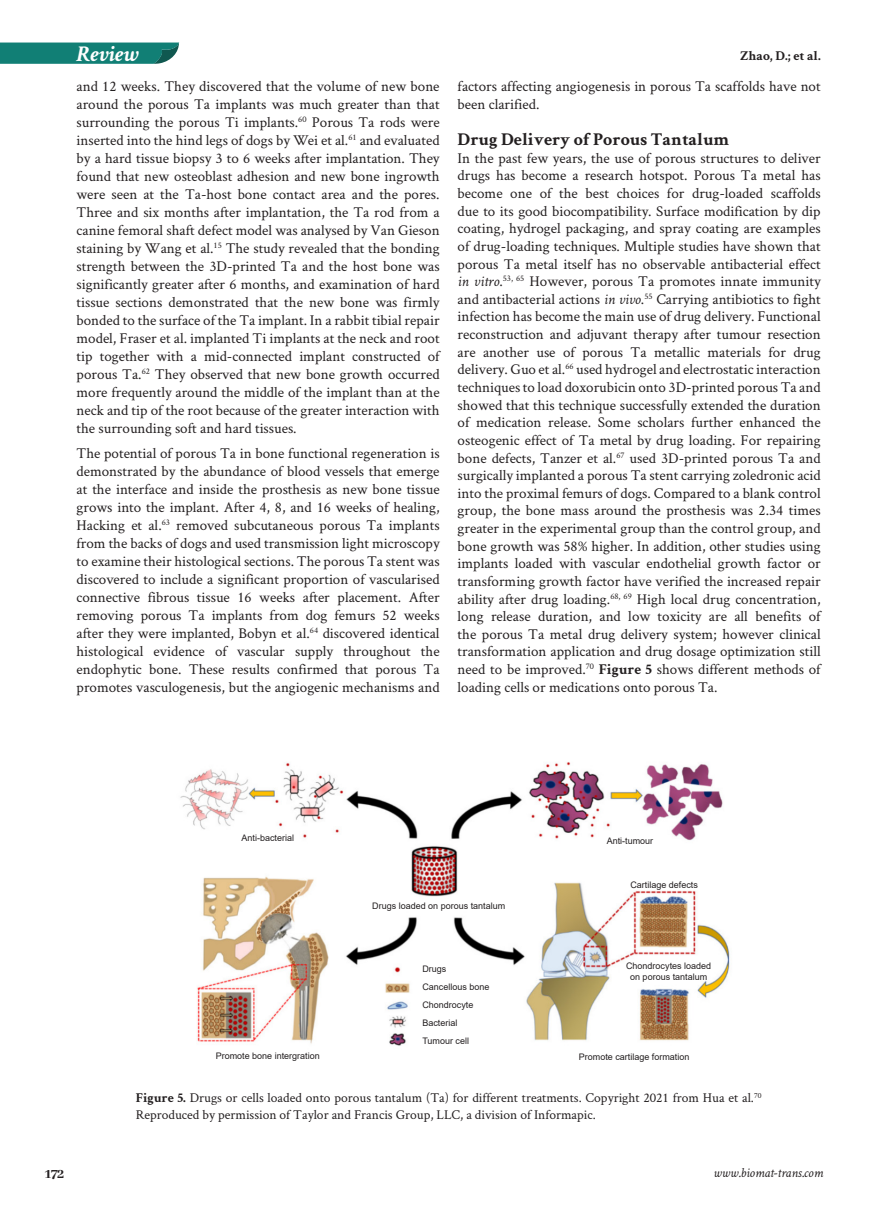
<style>
.page{position:relative;width:893px;height:1208px;background:#fff}
.page>*{position:absolute;margin:0;border:0;box-sizing:border-box;transform-origin:0 0}
.t1{font:italic 700 22.5px "Crimson Text";color:#fff}
.Content_2{font:700 18px "Crimson Text";color:#231f20}
.Content_2-2{font:15px/18px "Crimson Text";color:#231f20;text-align:justify}
.t2{font:800 15px "Abhaya Libre";color:#231f20}
.Content_2-3{font:13.5px/16.5px "Crimson Text";color:#231f20}
.t3{font:italic 13.5px "Crimson Text";color:#231f20}
.t4{font:700 13.5px "Crimson Text";color:#231f20}
.Content_2-4{font:9px/10.5px "Arial";color:#231f20;text-align:center}
.s1{font-style:italic}
.s2{font-weight:700}
</style>
<div class="page">
<svg style="left:0;top:43px;width:179px;height:21px;background:#1a8278"></svg>
<img style="left:180px;top:762px;width:550px;height:284px">
<h1 class="t1" style="left:77px;top:40px;width:64px">Review</h1>
<p class="Content_2-2" style="left:77px;top:77px;width:365px">and 12 weeks. They discovered that the volume of new bone around the porous Ta implants was much greater than that surrounding the porous Ti implants.<sup>60</sup> Porous Ta rods were inserted into the hind legs of dogs by Wei et al.<sup>61</sup> and evaluated by a hard tissue biopsy 3 to 6 weeks after implantation. They found that new osteoblast adhesion and new bone ingrowth were seen at the Ta-host bone contact area and the pores.<br>Three and six months after implantation, the Ta rod from a canine femoral shaft defect model was analysed by Van Gieson staining by Wang et al.<sup>15</sup> The study revealed that the bonding strength between the 3D-printed Ta and the host bone was significantly greater after 6 months, and examination of hard tissue sections demonstrated that the new bone was firmly bonded to the surface of the Ta implant. In a rabbit tibial repair model, Fraser et al. implanted Ti implants at the neck and root tip together with a mid-connected implant constructed of porous Ta.<sup>62</sup> They observed that new bone growth occurred more frequently around the middle of the implant than at the neck and tip of the root because of the greater interaction with the surrounding soft and hard tissues.</p>
<p class="Content_2-2" style="left:77px;top:443px;width:365px">The potential of porous Ta in bone functional regeneration is demonstrated by the abundance of blood vessels that emerge at the interface and inside the prosthesis as new bone tissue grows into the implant. After 4, 8, and 16 weeks of healing, Hacking et al.<sup>63</sup> removed subcutaneous porous Ta implants from the backs of dogs and used transmission light microscopy to examine their histological sections. The porous Ta stent was discovered to include a significant proportion of vascularised connective fibrous tissue 16 weeks after placement. After removing porous Ta implants from dog femurs 52 weeks after they were implanted, Bobyn et al.<sup>64</sup> discovered identical histological evidence of vascular supply throughout the endophytic bone. These results confirmed that porous Ta promotes vasculogenesis, but the angiogenic mechanisms and</p>
<p class="t4" style="left:740px;top:47px;width:82px">Zhao, D.; et al.</p>
<p class="Content_2-2" style="left:458px;top:77px;width:365px">factors affecting angiogenesis in porous Ta scaffolds have not been clarified.</p>
<p class="Content_2" style="left:458px;top:128px;width:273px">Drug Delivery of Porous Tantalum</p>
<p class="Content_2-2" style="left:458px;top:149px;width:365px">In the past few years, the use of porous structures to deliver drugs has become a research hotspot. Porous Ta metal has become one of the best choices for drug-loaded scaffolds due to its good biocompatibility. Surface modification by dip coating, hydrogel packaging, and spray coating are examples of drug-loading techniques. Multiple studies have shown that porous Ta metal itself has no observable antibacterial effect <span class="s1">in vitro</span>.<sup>53,</sup> <sup>65</sup> However, porous Ta promotes innate immunity and antibacterial actions <span class="s1">in vivo</span>.<sup>55</sup> Carrying antibiotics to fight infection has become the main use of drug delivery. Functional reconstruction and adjuvant therapy after tumour resection are another use of porous Ta metallic materials for drug delivery. Guo et al.<sup>66</sup> used hydrogel and electrostatic interaction techniques to load doxorubicin onto 3D-printed porous Ta and showed that this technique successfully extended the duration of medication release. Some scholars further enhanced the osteogenic effect of Ta metal by drug loading. For repairing bone defects, Tanzer et al.<sup>67</sup> used 3D-printed porous Ta and surgically implanted a porous Ta stent carrying zoledronic acid into the proximal femurs of dogs. Compared to a blank control group, the bone mass around the prosthesis was 2.34 times greater in the experimental group than the control group, and bone growth was 58% higher. In addition, other studies using implants loaded with vascular endothelial growth factor or transforming growth factor have verified the increased repair ability after drug loading.<sup>68,</sup> <sup>69</sup> High local drug concentration, long release duration, and low toxicity are all benefits of the porous Ta metal drug delivery system; however clinical transformation application and drug dosage optimization still need to be improved.<sup>70</sup> <span class="s2">Figure 5</span> shows different methods of loading cells or medications onto porous Ta.</p>
<p class="t2" style="left:45px;top:1165px;width:21px">172</p>
<p class="Content_2-4" style="left:242px;top:832px;width:54px">Anti-bacterial</p>
<p class="Content_2-4" style="left:607px;top:835px;width:48px">Anti-tumour</p>
<p class="Content_2-4" style="left:630px;top:879px;width:69px">Cartilage defects</p>
<p class="Content_2-4" style="left:216px;top:1050px;width:106px">Promote bone intergration</p>
<p class="Content_2-4" style="left:372px;top:900px;width:135px">Drugs loaded on porous tantalum</p>
<p class="Content_2-4" style="left:422px;top:963px;width:26px">Drugs</p>
<p class="Content_2-4" style="left:422px;top:981px;width:69px">Cancellous bone</p>
<p class="Content_2-4" style="left:422px;top:999px;width:53px">Chondrocyte</p>
<p class="Content_2-4" style="left:422px;top:1017px;width:37px">Bacterial</p>
<p class="Content_2-4" style="left:422px;top:1035px;width:48px">Tumour cell</p>
<p class="Content_2-4" style="left:626px;top:960px;width:87px">Chondrocytes loaded on porous tantalum</p>
<p class="Content_2-4" style="left:579px;top:1052px;width:112px">Promote cartilage formation</p>
<p class="Content_2-3" style="left:136px;top:1089px;width:627px"><span class="s2">Figure 5.</span> Drugs or cells loaded onto porous tantalum (Ta) for different treatments. Copyright 2021 from Hua et al.<sup>70<br></sup>Reproduced by permission of Taylor and Francis Group, LLC, a division of Informapic.</p>
<p class="t3" style="left:714px;top:1165px;width:111px">www.biomat-trans.com</p>
</div>
